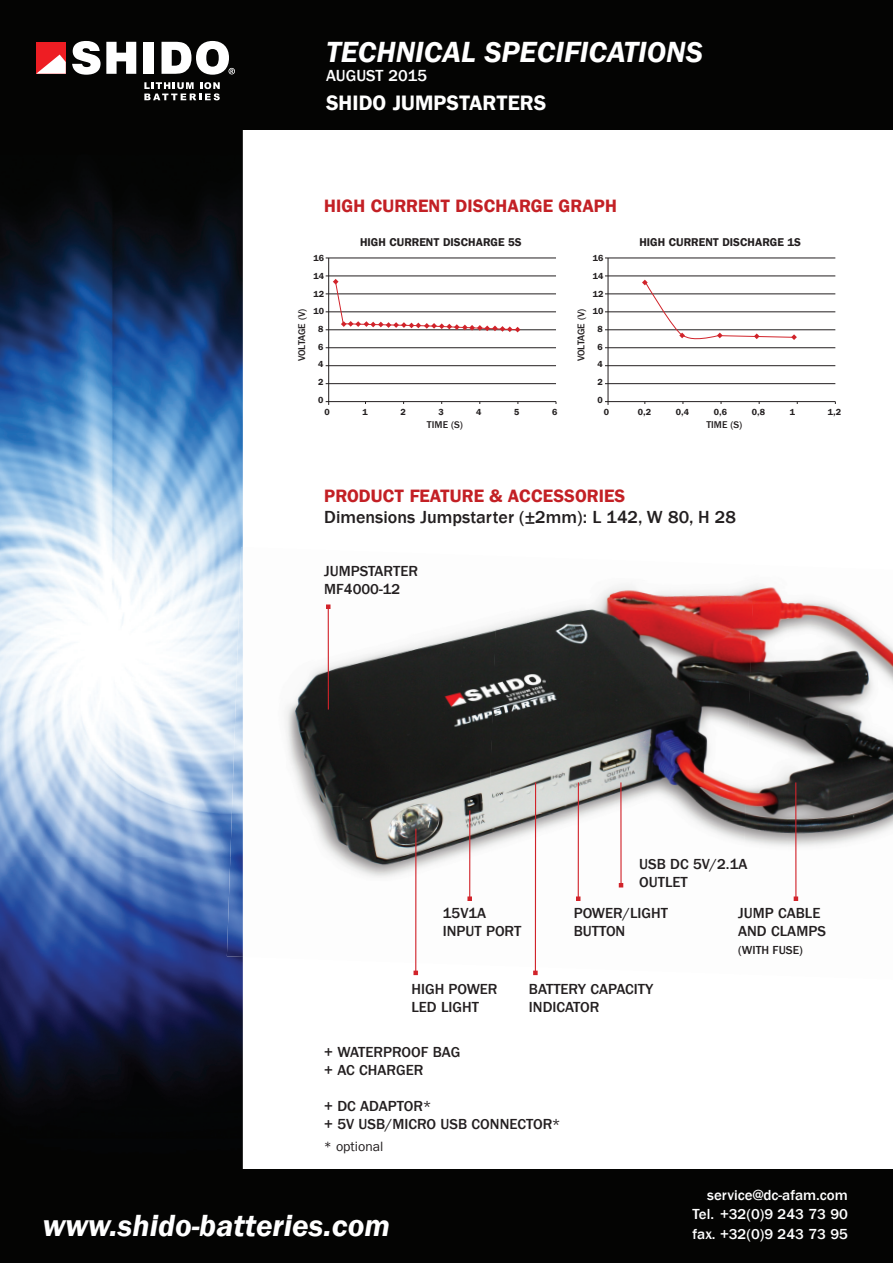
<style>
.page{position:relative;width:893px;height:1263px;background:#fff}
.page>*{position:absolute;margin:0;border:0;box-sizing:border-box;transform-origin:0 0}
.t1{font:31.5px "Franklin Gothic LT Com Dm It";color:#fff}
.t2{font:30px "Franklin Gothic LT Com Dm It";color:#fff}
.t3{font:21px "Franklin Gothic LT Com Dm";color:#fff}
.t4{font:18px "Franklin Gothic LT Com Dm";color:#c32025}
.t5{font:500 18px "Franklin Gothic LT Com";color:#231f20}
.t6{font:500 16.5px "Franklin Gothic LT Com";color:#fff}
.t7{font:500 15px/18px "Franklin Gothic LT Com";color:#231f20}
.t8{font:500 15px/19.5px "Franklin Gothic LT Com";color:#fff;text-align:right}
.t9{font:13.5px "Franklin Gothic LT Com";color:#231f20}
.t10{font:500 12px "Franklin Gothic LT Com";color:#231f20}
.t11{font:11.4px "Franklin Gothic LT Com Dm";color:#231f20}
.t12{font:500 10.05px "Franklin Gothic LT Com";letter-spacing:-.02em;color:#231f20}
.t13{font:500 10.05px "Franklin Gothic LT Com";color:#231f20}
.t14{font:8.85px/17.7px "Franklin Gothic LT Com Dm";color:#231f20}
</style>
<div class="page">
<img style="left:0;top:130px;width:243px;height:1039px">
<div style="left:0;top:0;width:893px;height:130px;background:#040403"></div>
<div style="left:0;top:1169px;width:893px;height:94px;background:#040403"></div>
<div style="left:36px;top:42px;width:30px;height:32px;background:#ee1d23"></div>
<div style="left:144px;top:42px;width:10px;height:32px;background:#fff"></div>
<svg style="left:72px;top:41px;width:64px;height:34px"></svg>
<svg style="left:162px;top:41px;width:73px;height:34px"></svg>
<svg style="left:36px;top:55px;width:30px;height:19px"></svg>
<svg style="left:144px;top:82px;width:76px;height:18px"></svg>
<hr style="left:328px;top:258px;width:1px;height:147px;background:#231f20">
<hr style="left:326px;top:401px;width:230px;height:1px;background:#231f20">
<hr style="left:326px;top:383px;width:230px;height:1px;background:#231f20">
<hr style="left:326px;top:365px;width:230px;height:1px;background:#231f20">
<hr style="left:326px;top:347px;width:230px;height:1px;background:#231f20">
<hr style="left:326px;top:329px;width:230px;height:1px;background:#231f20">
<hr style="left:326px;top:311px;width:230px;height:1px;background:#231f20">
<hr style="left:326px;top:294px;width:230px;height:1px;background:#231f20">
<hr style="left:326px;top:276px;width:230px;height:1px;background:#231f20">
<hr style="left:326px;top:258px;width:230px;height:1px;background:#231f20">
<svg style="left:333px;top:279px;width:187px;height:53px"></svg>
<hr style="left:608px;top:258px;width:1px;height:147px;background:#231f20">
<hr style="left:605px;top:401px;width:230px;height:1px;background:#231f20">
<hr style="left:605px;top:383px;width:230px;height:1px;background:#231f20">
<hr style="left:605px;top:365px;width:230px;height:1px;background:#231f20">
<hr style="left:605px;top:347px;width:230px;height:1px;background:#231f20">
<hr style="left:605px;top:329px;width:230px;height:1px;background:#231f20">
<hr style="left:605px;top:311px;width:230px;height:1px;background:#231f20">
<hr style="left:605px;top:294px;width:230px;height:1px;background:#231f20">
<hr style="left:605px;top:276px;width:230px;height:1px;background:#231f20">
<hr style="left:605px;top:258px;width:230px;height:1px;background:#231f20">
<svg style="left:642px;top:280px;width:155px;height:60px"></svg>
<img style="left:285px;top:604px;width:204px;height:199px">
<img style="left:489px;top:585px;width:250px;height:232px">
<img style="left:739px;top:584px;width:154px;height:317px">
<img style="left:304px;top:803px;width:339px;height:168px">
<img style="left:637px;top:817px;width:108px;height:154px">
<img style="left:227px;top:547px;width:16px;height:410px">
<hr style="left:328px;top:607px;width:1px;height:102px;background:#d1232a">
<svg style="left:326px;top:604px;width:4px;height:5px"></svg>
<hr style="left:620px;top:782px;width:2px;height:103px;background:#d1232a">
<svg style="left:619px;top:883px;width:4px;height:4px"></svg>
<hr style="left:795px;top:782px;width:1px;height:117px;background:#d1232a">
<svg style="left:794px;top:896px;width:4px;height:5px"></svg>
<hr style="left:535px;top:782px;width:1px;height:191px;background:#d1232a">
<svg style="left:533px;top:970px;width:5px;height:5px"></svg>
<hr style="left:469px;top:810px;width:1px;height:89px;background:#d1232a">
<svg style="left:467px;top:896px;width:5px;height:5px"></svg>
<hr style="left:415px;top:829px;width:1px;height:144px;background:#d1232a">
<svg style="left:414px;top:970px;width:4px;height:5px"></svg>
<hr style="left:578px;top:782px;width:1px;height:117px;background:#d1232a">
<svg style="left:576px;top:896px;width:4px;height:5px"></svg>
<h2 class="t2" style="left:326px;top:35px;width:378px">TECHNICAL SPECIFICATIONS</h2>
<p class="t6" style="left:326px;top:67px;width:103px">AUGUST 2015</p>
<h3 class="t3" style="left:326px;top:90px;width:222px">SHIDO JUMPSTARTERS</h3>
<p class="t4" style="left:324px;top:195px;width:294px">HIGH CURRENT DISCHARGE GRAPH</p>
<p class="t11" style="left:360px;top:235px;width:163px">HIGH CURRENT DISCHARGE 5S</p>
<p class="t14" style="left:313px;top:249px;width:12px">16</p>
<p class="t14" style="left:313px;top:285px;width:12px">12<br>10</p>
<p class="t14" style="left:318px;top:338px;width:7px;text-align:justify">6<br>4<br>2<br>0</p>
<p class="t14" style="left:313px;top:267px;width:12px">14</p>
<p class="t12" style="left:296px;top:361px;width:54px;rotate:-90deg">VOLTAGE (V)</p>
<p class="t14" style="left:318px;top:320px;width:7px">8</p>
<p class="t14" style="left:593px;top:249px;width:12px">16</p>
<p class="t14" style="left:593px;top:285px;width:12px">12<br>10</p>
<p class="t14" style="left:597px;top:338px;width:7px;text-align:justify">6<br>4<br>2<br>0</p>
<p class="t14" style="left:593px;top:267px;width:12px">14</p>
<p class="t12" style="left:575px;top:361px;width:54px;rotate:-90deg">VOLTAGE (V)</p>
<p class="t14" style="left:597px;top:320px;width:7px">8</p>
<p class="t11" style="left:639px;top:235px;width:163px">HIGH CURRENT DISCHARGE 1S</p>
<p class="t14" style="left:324px;top:403px;width:7px">0</p>
<p class="t14" style="left:362px;top:403px;width:7px">1</p>
<p class="t14" style="left:400px;top:403px;width:7px">2</p>
<p class="t14" style="left:438px;top:403px;width:7px">3</p>
<p class="t14" style="left:476px;top:403px;width:7px">4</p>
<p class="t14" style="left:514px;top:403px;width:7px">5</p>
<p class="t14" style="left:552px;top:403px;width:7px">6</p>
<p class="t13" style="left:427px;top:419px;width:37px">TIME (S)</p>
<p class="t14" style="left:604px;top:403px;width:7px">0</p>
<p class="t14" style="left:638px;top:403px;width:15px">0,2</p>
<p class="t14" style="left:676px;top:403px;width:15px">0,4</p>
<p class="t14" style="left:714px;top:403px;width:15px">0,6</p>
<p class="t14" style="left:752px;top:403px;width:15px">0,8</p>
<p class="t14" style="left:790px;top:403px;width:7px">1</p>
<p class="t14" style="left:828px;top:403px;width:15px">1,2</p>
<p class="t13" style="left:706px;top:419px;width:37px">TIME (S)</p>
<p class="t4" style="left:324px;top:486px;width:303px">PRODUCT FEATURE &amp; ACCESSORIES</p>
<p class="t5" style="left:324px;top:507px;width:413px">Dimensions Jumpstarter (±2mm): L 142, W 80, H 28</p>
<p class="t7" style="left:324px;top:562px;width:95px">JUMPSTARTER<br>MF4000-12</p>
<p class="t7" style="left:639px;top:855px;width:110px">USB DC 5V/2.1A<br>OUTLET</p>
<p class="t7" style="left:574px;top:904px;width:96px">POWER/LIGHT<br>BUTTON</p>
<p class="t7" style="left:738px;top:904px;width:89px">JUMP CABLE<br>AND CLAMPS</p>
<p class="t10" style="left:738px;top:943px;width:66px">(WITH FUSE)</p>
<p class="t7" style="left:529px;top:980px;width:126px">BATTERY CAPACITY<br>INDICATOR</p>
<p class="t7" style="left:443px;top:904px;width:80px">15V1A<br>INPUT PORT</p>
<p class="t7" style="left:411px;top:980px;width:88px">HIGH POWER<br>LED LIGHT</p>
<p class="t7" style="left:324px;top:1043px;width:138px">+ WATERPROOF BAG + AC CHARGER</p>
<p class="t7" style="left:324px;top:1097px;width:238px">+ DC ADAPTOR*<br>+ 5V USB/MICRO USB CONNECTOR*</p>
<p class="t9" style="left:324px;top:1138px;width:61px">* optional</p>
<h1 class="t1" style="left:43px;top:1208px;width:349px">www.shido-batteries.com</h1>
<p class="t8" style="left:692px;top:1185px;width:157px">service@dc-afam.com<br>Tel. +32(0)9 243 73 90</p>
<p class="t8" style="left:692px;top:1224px;width:157px">fax. +32(0)9 243 73 95</p>
</div>
